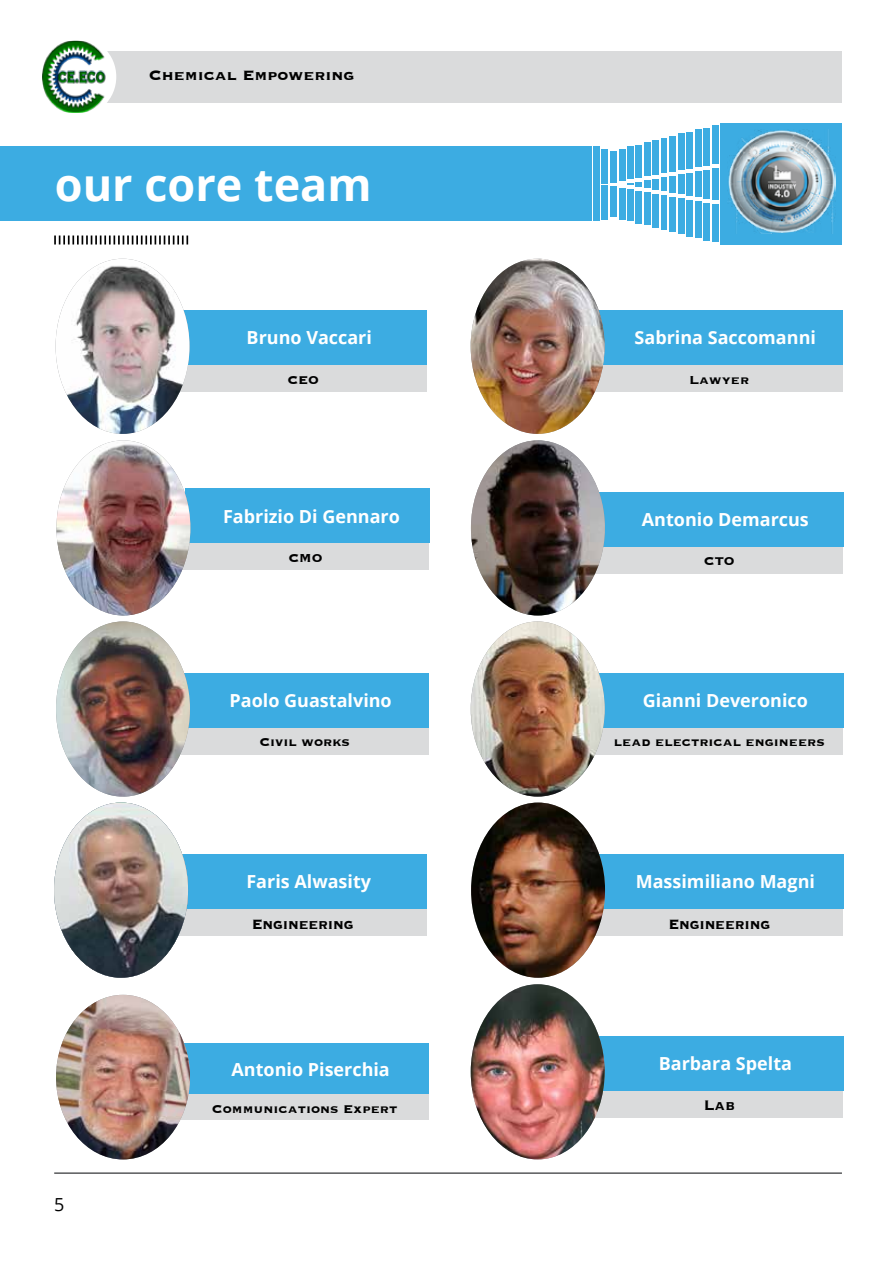
<style>
.page{position:relative;width:893px;height:1263px;background:#fff}
.page>*{position:absolute;margin:0;border:0;box-sizing:border-box;transform-origin:0 0}
.t1{font:700 45px "Open Sans";color:#fff}
.t2{font:700 18px "Open Sans";color:#fff}
.t3{font:700 18px "Copperplate";letter-spacing:-.01em;color:#000;scale:.9 1}
.t4{font:700 18px "Copperplate";letter-spacing:-.01em;color:#000}
.t5{font:18px "Open Sans";color:#000}
.t6{font:700 15px "Copperplate";color:#000}
</style>
<div class="page">
<div style="left:54px;top:51px;width:788px;height:52px;background:#dadbdc"></div>
<div style="left:0;top:147px;width:591px;height:74px;background:#3cace2"></div>
<div style="left:602px;top:149px;width:6px;height:35px;background:#3cace2"></div>
<svg style="left:54px;top:235px;width:134px;height:9px"></svg>
<hr style="left:54px;top:1172px;width:788px;height:2px;background:#58595b">
<div style="left:687px;top:132px;width:6px;height:36px;background:#3cace2"></div>
<div style="left:721px;top:123px;width:121px;height:121px;background:#3cace2"></div>
<div style="left:610px;top:151px;width:7px;height:31px;background:#3cace2"></div>
<div style="left:619px;top:149px;width:6px;height:31px;background:#3cace2"></div>
<div style="left:636px;top:145px;width:6px;height:32px;background:#3cace2"></div>
<div style="left:644px;top:142px;width:7px;height:34px;background:#3cace2"></div>
<div style="left:627px;top:147px;width:6px;height:32px;background:#3cace2"></div>
<div style="left:678px;top:134px;width:6px;height:36px;background:#3cace2"></div>
<div style="left:653px;top:140px;width:6px;height:35px;background:#3cace2"></div>
<div style="left:662px;top:138px;width:5px;height:35px;background:#3cace2"></div>
<div style="left:670px;top:136px;width:6px;height:35px;background:#3cace2"></div>
<div style="left:695px;top:129px;width:7px;height:38px;background:#3cace2"></div>
<div style="left:704px;top:128px;width:6px;height:37px;background:#3cace2"></div>
<div style="left:712px;top:125px;width:7px;height:39px;background:#3cace2"></div>
<div style="left:602px;top:185px;width:6px;height:34px;background:#3cace2"></div>
<div style="left:610px;top:186px;width:7px;height:31px;background:#3cace2"></div>
<div style="left:619px;top:188px;width:6px;height:31px;background:#3cace2"></div>
<div style="left:627px;top:189px;width:6px;height:32px;background:#3cace2"></div>
<div style="left:636px;top:191px;width:6px;height:32px;background:#3cace2"></div>
<div style="left:644px;top:193px;width:7px;height:32px;background:#3cace2"></div>
<div style="left:653px;top:194px;width:6px;height:33px;background:#3cace2"></div>
<div style="left:662px;top:195px;width:5px;height:35px;background:#3cace2"></div>
<div style="left:670px;top:197px;width:6px;height:35px;background:#3cace2"></div>
<div style="left:678px;top:198px;width:7px;height:36px;background:#3cace2"></div>
<div style="left:687px;top:200px;width:6px;height:36px;background:#3cace2"></div>
<div style="left:695px;top:201px;width:7px;height:37px;background:#3cace2"></div>
<div style="left:704px;top:203px;width:6px;height:37px;background:#3cace2"></div>
<div style="left:712px;top:204px;width:7px;height:38px;background:#3cace2"></div>
<div style="left:712px;top:168px;width:7px;height:32px;background:#3cace2"></div>
<div style="left:704px;top:170px;width:6px;height:28px;background:#3cace2"></div>
<div style="left:695px;top:171px;width:7px;height:26px;background:#3cace2"></div>
<div style="left:687px;top:173px;width:6px;height:22px;background:#3cace2"></div>
<div style="left:678px;top:174px;width:7px;height:20px;background:#3cace2"></div>
<div style="left:670px;top:176px;width:6px;height:17px;background:#3cace2"></div>
<div style="left:661px;top:177px;width:6px;height:14px;background:#3cace2"></div>
<div style="left:653px;top:179px;width:6px;height:10px;background:#3cace2"></div>
<div style="left:644px;top:180px;width:7px;height:8px;background:#3cace2"></div>
<svg style="left:627px;top:182px;width:15px;height:4px"></svg>
<div style="left:593px;top:147px;width:7px;height:74px;background:#3cace2"></div>
<div style="left:36px;top:37px;width:80px;height:80px;background:#fff;border-radius:50%"></div>
<img style="left:42px;top:41px;width:66px;height:72px">
<img style="left:728px;top:129px;width:108px;height:105px">
<div style="left:595px;top:546px;width:248px;height:27px;background:#dadbdc"></div>
<div style="left:599px;top:492px;width:244px;height:54px;background:#3cace2"></div>
<img style="left:471px;top:440px;width:134px;height:175px">
<div style="left:182px;top:543px;width:247px;height:27px;background:#dadbdc"></div>
<div style="left:185px;top:489px;width:244px;height:54px;background:#3cace2"></div>
<img style="left:56px;top:440px;width:134px;height:175px">
<div style="left:595px;top:727px;width:248px;height:27px;background:#dadbdc"></div>
<div style="left:599px;top:673px;width:244px;height:54px;background:#3cace2"></div>
<img style="left:471px;top:621px;width:134px;height:176px">
<div style="left:181px;top:727px;width:248px;height:27px;background:#dadbdc"></div>
<div style="left:184px;top:673px;width:245px;height:54px;background:#3cace2"></div>
<img style="left:56px;top:621px;width:134px;height:175px">
<div style="left:595px;top:908px;width:248px;height:27px;background:#dadbdc"></div>
<div style="left:599px;top:854px;width:244px;height:54px;background:#3cace2"></div>
<img style="left:471px;top:802px;width:134px;height:176px">
<div style="left:595px;top:1090px;width:248px;height:27px;background:#dadbdc"></div>
<div style="left:599px;top:1036px;width:244px;height:54px;background:#3cace2"></div>
<img style="left:471px;top:984px;width:134px;height:175px">
<div style="left:595px;top:364px;width:248px;height:27px;background:#dadbdc"></div>
<div style="left:599px;top:310px;width:244px;height:54px;background:#3cace2"></div>
<img style="left:471px;top:259px;width:134px;height:175px">
<div style="left:179px;top:908px;width:248px;height:27px;background:#dadbdc"></div>
<div style="left:182px;top:854px;width:245px;height:54px;background:#3cace2"></div>
<img style="left:54px;top:807px;width:134px;height:171px">
<img style="left:54px;top:802px;width:134px;height:176px;border-radius:50%">
<div style="left:181px;top:1094px;width:248px;height:25px;background:#dadbdc"></div>
<div style="left:184px;top:1043px;width:245px;height:51px;background:#3cace2"></div>
<img style="left:56px;top:995px;width:134px;height:164px">
<div style="left:179px;top:364px;width:248px;height:27px;background:#dadbdc"></div>
<div style="left:183px;top:310px;width:244px;height:54px;background:#3cace2"></div>
<img style="left:56px;top:259px;width:134px;height:175px">
<p class="t4" style="left:149px;top:64px;width:207px">Chemical Empowering</p>
<h1 class="t1" style="left:55px;top:153px;width:318px">our core team</h1>
<p class="t2" style="left:247px;top:325px;width:127px">Bruno Vaccari</p>
<p class="t2" style="left:635px;top:325px;width:183px">Sabrina Saccomanni</p>
<p class="t6" style="left:287px;top:370px;width:33px">CEO</p>
<p class="t6" style="left:689px;top:370px;width:61px">Lawyer</p>
<p class="t2" style="left:223px;top:504px;width:178px">Fabrizio Di Gennaro</p>
<p class="t2" style="left:642px;top:507px;width:169px">Antonio Demarcus</p>
<p class="t6" style="left:288px;top:548px;width:36px">CMO</p>
<p class="t6" style="left:704px;top:551px;width:32px">CTO</p>
<p class="t2" style="left:230px;top:688px;width:164px">Paolo Guastalvino</p>
<p class="t2" style="left:643px;top:688px;width:167px">Gianni Deveronico</p>
<p class="t6" style="left:259px;top:732px;width:92px">Civil works</p>
<p class="t6" style="left:614px;top:732px;width:212px">lead electrical engineers</p>
<p class="t2" style="left:246px;top:869px;width:126px">Faris Alwasity</p>
<p class="t2" style="left:636px;top:869px;width:181px">Massimiliano Magni</p>
<p class="t3" style="left:252px;top:912px;width:115px">Engineering</p>
<p class="t3" style="left:668px;top:912px;width:115px">Engineering</p>
<p class="t2" style="left:232px;top:1056px;width:160px">Antonio Piserchia</p>
<p class="t2" style="left:659px;top:1051px;width:135px">Barbara Spelta</p>
<p class="t6" style="left:212px;top:1099px;width:187px">Communications Expert</p>
<p class="t3" style="left:704px;top:1094px;width:36px">Lab</p>
<p class="t5" style="left:54px;top:1192px;width:12px">5</p>
</div>
